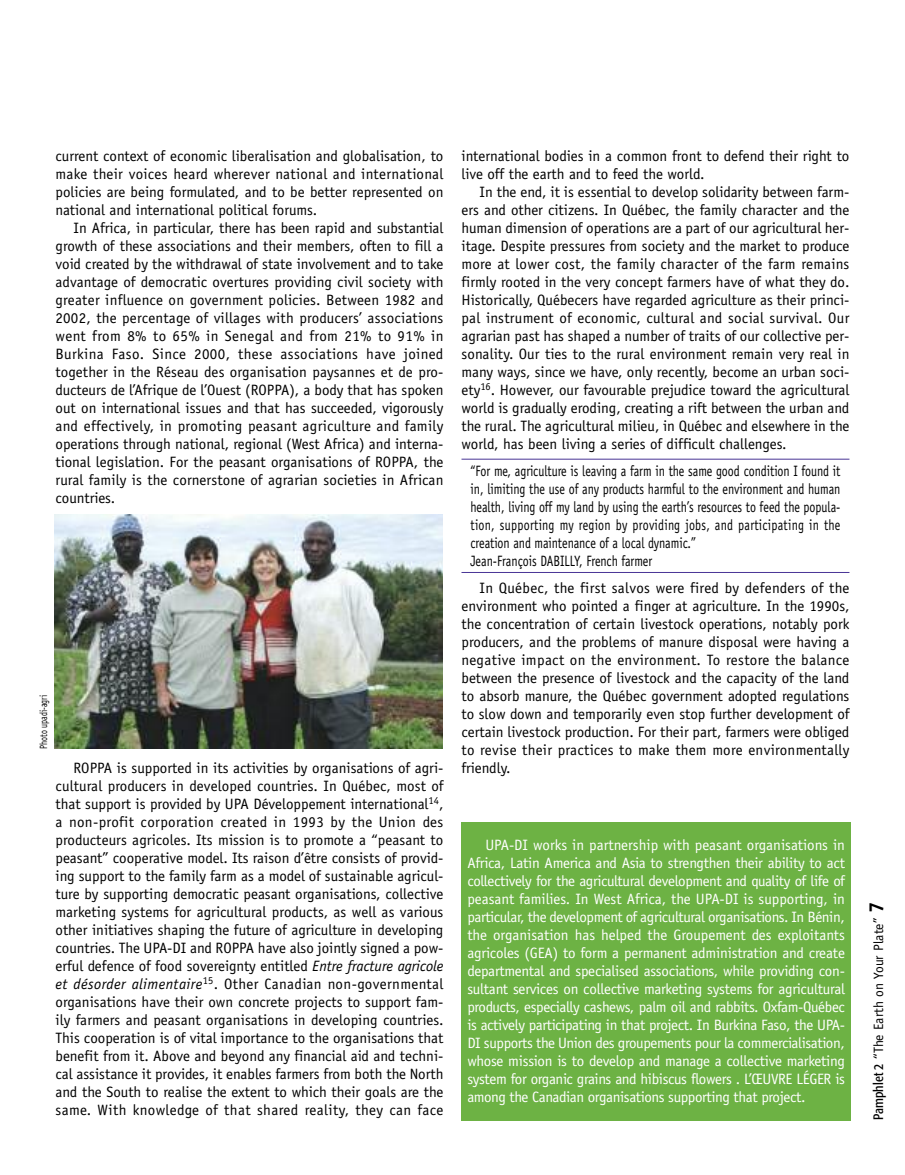
<style>
.page{position:relative;width:905px;height:1175px;background:#fff}
.page>*{position:absolute;margin:0;border:0;box-sizing:border-box;transform-origin:0 0}
.t1{font:15px/18px "Officina Sans";color:#000;text-align:justify}
.t2{font:15px/18px "Officina Sans";letter-spacing:-.025em;color:#fff;text-align:justify}
.t3{font:15px/18px "Officina Sans";color:#000;scale:.8 1}
.t4{font:13.5px "Officina Sans";color:#000}
.t5{font:10.5px "Officina Sans";color:#000;scale:.75 1}
.s1{font-style:italic}
.s2{font-family:"Formata";font-stretch:condensed}
.s3{font-weight:700;font-size:20.25px}
</style>
<div class="page">
<hr style="left:461px;top:459px;width:388px;height:1px;background:#493596">
<hr style="left:461px;top:572px;width:388px;height:1px;background:#493596">
<img style="left:54px;top:515px;width:388px;height:234px">
<div style="left:461px;top:822px;width:389px;height:298px;background:#6db244"></div>
<p class="t1" style="left:55px;top:148px;width:389px">current context of economic liberalisation and globalisation, to make their voices heard wherever national and international policies are being formulated, and to be better represented on national and international political forums.</p>
<p class="t1" style="left:55px;top:220px;width:389px;text-indent:18px">In Africa, in particular, there has been rapid and substantial growth of these associations and their members, often to fill a void created by the withdrawal of state involvement and to take advantage of democratic overtures providing civil society with greater influence on government policies. Between 1982 and 2002, the percentage of villages with producers’ associations went from 8% to 65% in Senegal and from 21% to 91% in Burkina Faso. Since 2000, these associations have joined together in the Réseau des organisation paysannes et de pro&shy;ducteurs de l’Afrique de l’Ouest (ROPPA), a body that has spoken out on international issues and that has succeeded, vigorously and effectively, in promoting peasant agriculture and family operations through national, regional (West Africa) and interna&shy;tional legislation. For the peasant organisations of ROPPA, the rural family is the cornerstone of agrarian societies in African countries.</p>
<p class="t5" style="left:40px;top:748px;width:73px;rotate:-90deg">Photo upadi-agri</p>
<p class="t1" style="left:55px;top:760px;width:389px;text-indent:18px">ROPPA is supported in its activities by organisations of agri&shy;cultural producers in developed countries. In Québec, most of that support is provided by UPA Développement international<sup>14</sup>, a non-profit corporation created in 1993 by the Union des producteurs agricoles. Its mission is to promote a “peasant to peasant” cooperative model. Its raison d’être consists of provid&shy;ing support to the family farm as a model of sustainable agricul&shy;ture by supporting democratic peasant organisations, collective marketing systems for agricultural products, as well as various other initiatives shaping the future of agriculture in developing countries. The UPA-DI and ROPPA have also jointly signed a pow&shy;erful defence of food sovereignty entitled <span class="s1">Entre fracture agricole et désorder alimentaire</span><sup>15</sup>. Other Canadian non-governmental organisations have their own concrete projects to support fam&shy;ily farmers and peasant organisations in developing countries.<br>This cooperation is of vital importance to the organisations that benefit from it. Above and beyond any financial aid and techni&shy;cal assistance it provides, it enables farmers from both the North and the South to realise the extent to which their goals are the same. With knowledge of that shared reality, they can face</p>
<p class="t1" style="left:461px;top:148px;width:389px">international bodies in a common front to defend their right to live off the earth and to feed the world.</p>
<p class="t1" style="left:461px;top:184px;width:389px;text-indent:18px">In the end, it is essential to develop solidarity between farm&shy;ers and other citizens. In Québec, the family character and the human dimension of operations are a part of our agricultural her&shy;itage. Despite pressures from society and the market to produce more at lower cost, the family character of the farm remains firmly rooted in the very concept farmers have of what they do.<br>Historically, Québecers have regarded agriculture as their princi&shy;pal instrument of economic, cultural and social survival. Our agrarian past has shaped a number of traits of our collective per&shy;sonality. Our ties to the rural environment remain very real in many ways, since we have, only recently, become an urban soci&shy;ety<sup>16</sup>. However, our favourable prejudice toward the agricultural world is gradually eroding, creating a rift between the urban and the rural. The agricultural milieu, in Québec and elsewhere in the world, has been living a series of difficult challenges.</p>
<p class="t3" style="left:470px;top:463px;width:464px">“For me, agriculture is leaving a farm in the same good condition I found it in, limiting the use of any products harmful to the environment and human health, living off my land by using the earth’s resources to feed the popula&shy;tion, supporting my region by providing jobs, and participating in the creation and maintenance of a local dynamic.”<br>Jean-François DABILLY, French farmer</p>
<p class="t1" style="left:461px;top:580px;width:389px;text-indent:18px">In Québec, the first salvos were fired by defenders of the environment who pointed a finger at agriculture. In the 1990s, the concentration of certain livestock operations, notably pork producers, and the problems of manure disposal were having a negative impact on the environment. To restore the balance between the presence of livestock and the capacity of the land to absorb manure, the Québec government adopted regulations to slow down and temporarily even stop further development of certain livestock production. For their part, farmers were obliged to revise their practices to make them more environmentally friendly.</p>
<p class="t2" style="left:467px;top:836px;width:379px;text-indent:18px">UPA-DI works in partnership with peasant organisations in Africa, Latin America and Asia to strengthen their ability to act collectively for the agricultural development and quality of life of peasant families. In West Africa, the UPA-DI is supporting, in particular, the development of agricultural organisations. In Bénin, the organisation has helped the Groupement des exploitants agricoles (GEA) to form a permanent administration and create departmental and specialised associations, while providing con&shy;sultant services on collective marketing systems for agricultural products, especially cashews, palm oil and rabbits. Oxfam-Québec is actively participating in that project. In Burkina Faso, the UPA-DI supports the Union des groupements pour la commercialisation, whose mission is to develop and manage a collective marketing system for organic grains and hibiscus flowers . L’ŒUVRE LÉGER is among the Canadian organisations supporting that project.</p>
<p class="t4" style="left:873px;top:1119px;width:219px;rotate:-90deg"><span class="s2">Pamphlet 2</span> “The Earth on Your Plate” <span class="s3">7</span></p>
</div>
